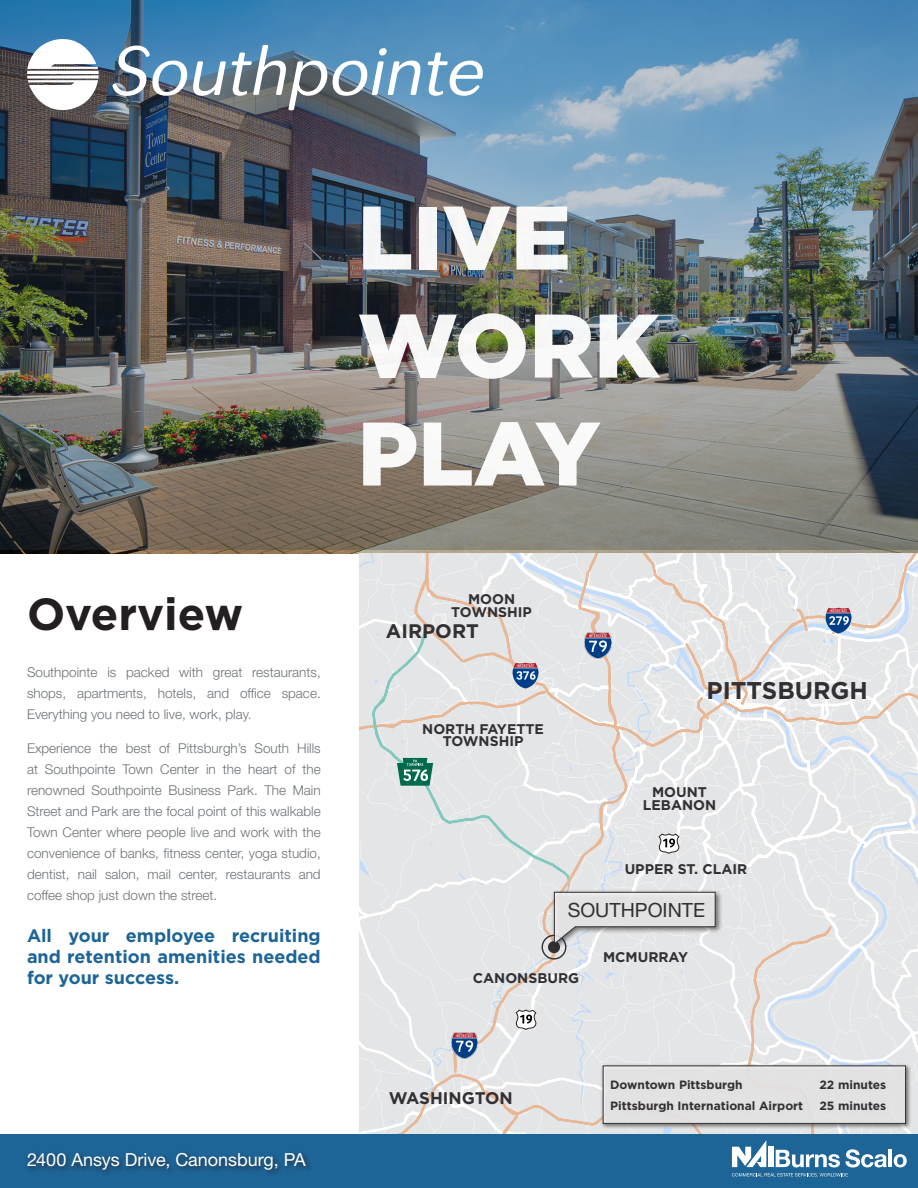
<style>
.page{position:relative;width:918px;height:1188px;background:#fff}
.page>*{position:absolute;margin:0;border:0;box-sizing:border-box;transform-origin:0 0}
.t1{font:900 90px/108px "Gotham";color:#fff}
.t2{font:700 45px "Gotham";color:#231f20}
.t3{font:700 24.15px "Gotham";color:#333033}
.t4{font:19.65px "Helvetica Neue LT Std";color:#333033}
.t5{font:700 19.65px "Gotham";color:#333033}
.t6{font:700 18px/21px "Gotham";color:#1d6497;text-align:justify}
.t7{font:18px "Helvetica Neue LT Std";letter-spacing:-.005em;color:#fff}
.t8{font:700 16.8px "Gotham";color:#333033}
.t9{font:700 14.1px/12.6px "Gotham";color:#333033;text-align:center}
.t10{font:300 13.5px/21px "Helvetica Neue LT Std";color:#6d7276;text-align:justify}
.t11{font:700 12px "Gotham";color:#333033}
</style>
<div class="page">
<div style="left:0;top:1134px;width:918px;height:54px;background:#1d6497"></div>
<div style="left:25px;top:1151px;width:288px;height:26px;background:#231f20;opacity:.75"></div>
<img style="left:0;top:0;width:918px;height:550px">
<svg style="left:360px;top:553px;width:558px;height:624px"></svg>
<div style="left:600px;top:1063px;width:312px;height:66px;background:#231f20;opacity:.75"></div>
<div style="left:603px;top:1066px;width:303px;height:57px;background:#e2e2e2"></div>
<div style="left:603px;top:1066px;width:303px;height:58px;border:1px solid #333033"></div>
<svg style="left:113px;top:46px;width:74px;height:50px"></svg>
<svg style="left:193px;top:61px;width:33px;height:35px"></svg>
<svg style="left:232px;top:45px;width:95px;height:65px"></svg>
<svg style="left:333px;top:48px;width:87px;height:48px"></svg>
<svg style="left:428px;top:53px;width:55px;height:43px"></svg>
<svg style="left:27px;top:36px;width:71px;height:33px"></svg>
<hr style="left:27px;top:71px;width:72px;height:3px;background:#fff">
<svg style="left:27px;top:75px;width:72px;height:38px"></svg>
<h1 class="t1" style="left:358px;top:183px;width:304px">LIVE<br>WORK<br>PLAY</h1>
<p class="t2" style="left:27px;top:584px;width:218px">Overview</p>
<p class="t10" style="left:27px;top:661px;width:295px">Southpointe is packed with great restaurants, shops, apartments, hotels, and office space.<br>Everything you need to live, work, play.</p>
<p class="t10" style="left:27px;top:738px;width:295px">Experience the best of Pittsburgh’s South Hills at Southpointe Town Center in the heart of the renowned Southpointe Business Park. The Main Street and Park are the focal point of this walkable Town Center where people live and work with the convenience of banks, fitness center, yoga studio, dentist, nail salon, mail center, restaurants and coffee shop just down the street.</p>
<p class="t6" style="left:27px;top:925px;width:295px">All your employee recruiting and retention amenities needed for your success.</p>
<h3 class="t7" style="left:27px;top:1149px;width:280px">2400 Ansys Drive, Canonsburg, PA</h3>
<p class="t9" style="left:468px;top:593px;width:49px">MOON</p>
<p class="t9" style="left:451px;top:605px;width:82px">TOWNSHIP</p>
<p class="t5" style="left:386px;top:618px;width:95px">AIRPORT</p>
<p class="t9" style="left:422px;top:722px;width:123px">NORTH FAYETTE</p>
<p class="t9" style="left:443px;top:735px;width:82px">TOWNSHIP</p>
<p class="t3" style="left:707px;top:675px;width:163px">PITTSBURGH</p>
<p class="t9" style="left:643px;top:786px;width:75px">MOUNT<br>LEBANON</p>
<p class="t9" style="left:625px;top:862px;width:124px">UPPER ST. CLAIR</p>
<p class="t4" style="left:568px;top:898px;width:139px">SOUTHPOINTE</p>
<p class="t9" style="left:603px;top:951px;width:87px">MCMURRAY</p>
<p class="t9" style="left:473px;top:972px;width:108px">CANONSBURG</p>
<p class="t8" style="left:389px;top:1087px;width:126px">WASHINGTON</p>
<p class="t11" style="left:610px;top:1077px;width:134px">Downtown Pittsburgh</p>
<p class="t11" style="left:820px;top:1077px;width:68px">22 minutes</p>
<p class="t11" style="left:610px;top:1098px;width:195px">Pittsburgh International Airport</p>
<p class="t11" style="left:820px;top:1098px;width:68px">25 minutes</p>
</div>
